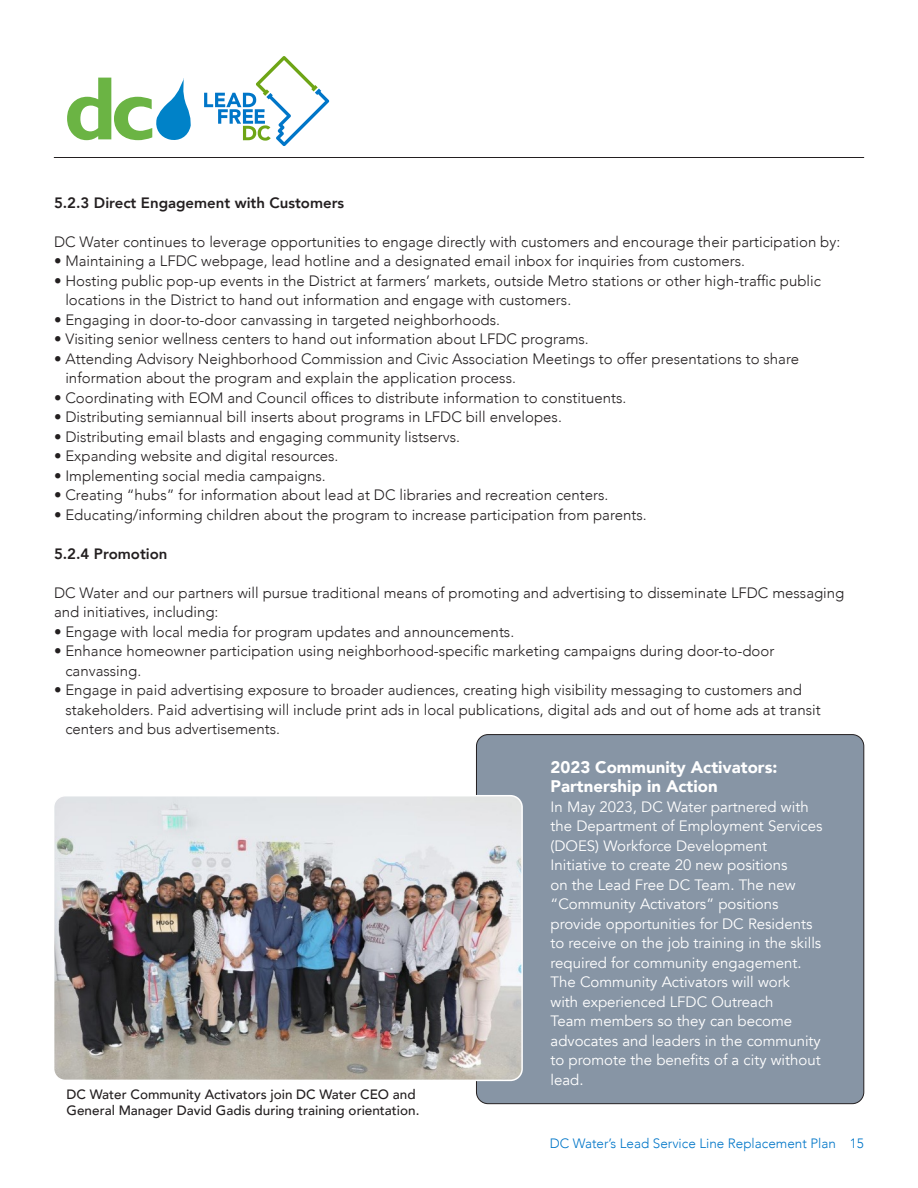
<style>
.page{position:relative;width:918px;height:1188px;background:#fff}
.page>*{position:absolute;margin:0;border:0;box-sizing:border-box;transform-origin:0 0}
.t1{font:900 16.8px/19.5px "Avenir";color:#fff}
.t2{font:300 15px/19.5px "Avenir";color:#231f20}
.t3{font:15px/19.5px "Avenir";color:#fff}
.t4{font:800 15px "Avenir";color:#231f20}
.t5{font:500 13.5px/16.2px "Avenir";color:#231f20}
.t6{font:300 13.5px "Avenir";color:#0076c8}
</style>
<div class="page">
<div style="left:476px;top:735px;width:388px;height:369px;background:#8795a5;border-radius:12px"></div>
<svg style="left:67px;top:78px;width:124px;height:63px"></svg>
<svg style="left:204px;top:56px;width:125px;height:90px"></svg>
<hr style="left:54px;top:157px;width:810px;height:1px;background:#231f20">
<img style="left:56px;top:798px;width:464px;height:280px">
<div style="left:53px;top:795px;width:470px;height:286px;border:2px solid #fff;border-radius:12px"></div>
<p class="t4" style="left:54px;top:191px;width:292px">5.2.3 Direct Engagement with Customers</p>
<p class="t2" style="left:54px;top:232px;width:788px">DC Water continues to leverage opportunities to engage directly with customers and encourage their participation by:</p>
<p class="t2" style="left:54px;top:252px;width:693px">• Maintaining a LFDC webpage, lead hotline and a designated email inbox for inquiries from customers.</p>
<p class="t2" style="left:65px;top:271px;width:757px;text-indent:-11px">• Hosting public pop-up events in the District at farmers’ markets, outside Metro stations or other high-traffic public locations in the District to hand out information and engage with customers.</p>
<p class="t2" style="left:54px;top:310px;width:448px">• Engaging in door-to-door canvassing in targeted neighborhoods.</p>
<p class="t2" style="left:54px;top:330px;width:536px">• Visiting senior wellness centers to hand out information about LFDC programs.</p>
<p class="t2" style="left:65px;top:349px;width:735px;text-indent:-11px">• Attending Advisory Neighborhood Commission and Civic Association Meetings to offer presentations to share information about the program and explain the application process.</p>
<p class="t2" style="left:54px;top:388px;width:574px">• Coordinating with EOM and Council offices to distribute information to constituents.</p>
<p class="t2" style="left:54px;top:408px;width:509px">• Distributing semiannual bill inserts about programs in LFDC bill envelopes.</p>
<p class="t2" style="left:54px;top:427px;width:408px">• Distributing email blasts and engaging community listservs.</p>
<p class="t2" style="left:54px;top:447px;width:286px">• Expanding website and digital resources.</p>
<p class="t2" style="left:54px;top:466px;width:273px">• Implementing social media campaigns.</p>
<p class="t2" style="left:54px;top:486px;width:556px">• Creating “hubs” for information about lead at DC libraries and recreation centers.</p>
<p class="t2" style="left:54px;top:505px;width:594px">• Educating/informing children about the program to increase participation from parents.</p>
<p class="t4" style="left:54px;top:542px;width:115px">5.2.4 Promotion</p>
<p class="t2" style="left:54px;top:583px;width:792px">DC Water and our partners will pursue traditional means of promoting and advertising to disseminate LFDC messaging and initiatives, including:</p>
<p class="t2" style="left:54px;top:622px;width:462px">• Engage with local media for program updates and announcements.</p>
<p class="t2" style="left:65px;top:642px;width:710px;text-indent:-11px">• Enhance homeowner participation using neighborhood-specific marketing campaigns during door-to-door canvassing.</p>
<p class="t2" style="left:65px;top:681px;width:757px;text-indent:-11px">• Engage in paid advertising exposure to broader audiences, creating high visibility messaging to customers and stakeholders. Paid advertising will include print ads in local publications, digital ads and out of home ads at transit centers and bus advertisements.</p>
<p class="t5" style="left:67px;top:1086px;width:354px">DC Water Community Activators join DC Water CEO and<br>General Manager David Gadis during training orientation.</p>
<p class="t1" style="left:551px;top:757px;width:228px">2023 Community Activators:<br>Partnership in Action</p>
<p class="t3" style="left:551px;top:797px;width:273px">In May 2023, DC Water partnered with the Department of Employment Services (DOES) Workforce Development Initiative to create 20 new positions<br>on the Lead Free DC Team. The new “Community Activators” positions provide opportunities for DC Residents to receive on the job training in the skills required for community engagement.<br>The Community Activators will work<br>with experienced LFDC Outreach<br>Team members so they can become advocates and leaders in the community to promote the benefits of a city without lead.</p>
<p class="t6" style="left:550px;top:1135px;width:316px">DC Water’s Lead Service Line Replacement Plan 15</p>
</div>
